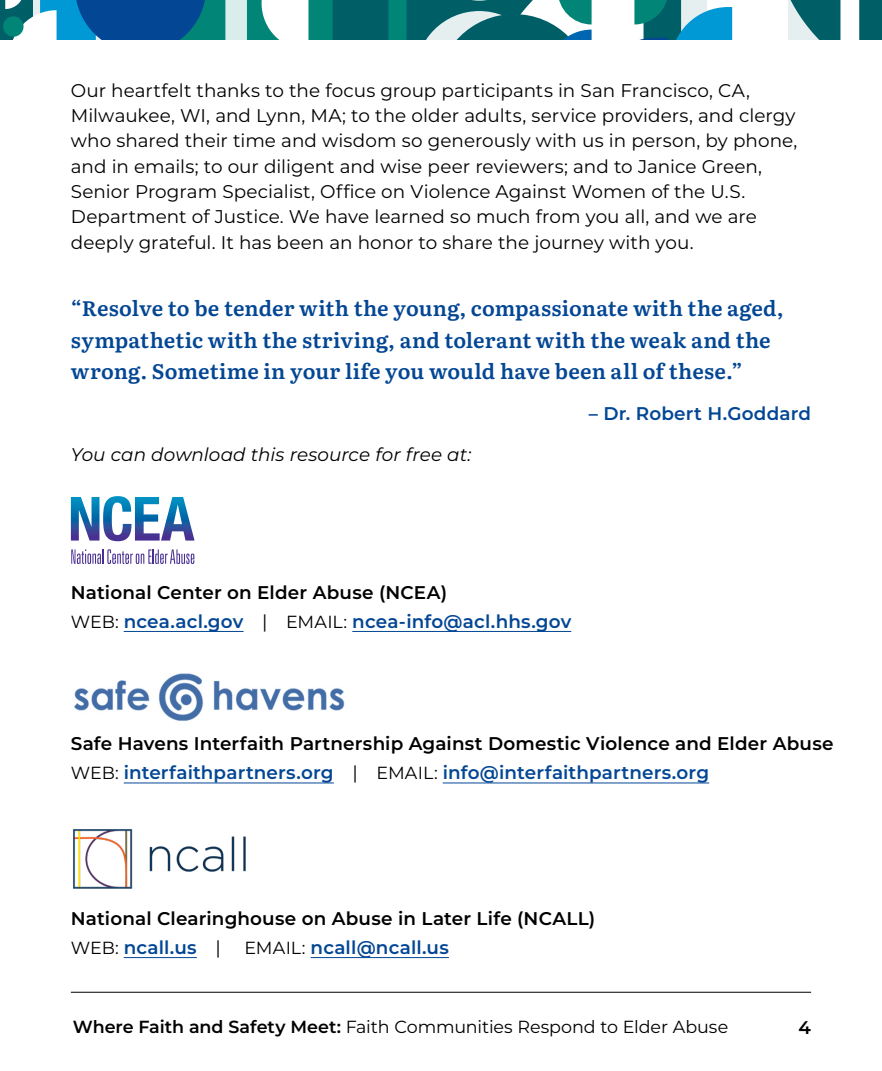
<style>
.page{position:relative;width:882px;height:1071px;background:#fff}
.page>*{position:absolute;margin:0;border:0;box-sizing:border-box;transform-origin:0 0}
.P__Quote{font:600 21px/31.5px "Literata";letter-spacing:.01em;color:#034694}
.P__Body{font:18.38px/25.4px "Montserrat";color:#000}
.P__Body-2{font:600 18.38px "Montserrat";letter-spacing:.01em;color:#000}
.P__Body-3{font:600 18.38px "Montserrat";letter-spacing:.01em;color:#034694}
.P__Body-4{font:italic 18.38px "Montserrat";color:#000}
.P__Quote_-_Name{font:600 18.38px "Montserrat";letter-spacing:.01em;color:#034694}
.t1{font:17.5px "Montserrat";letter-spacing:-.005em;color:#000}
.s1{font-weight:400;font-size:17.5px;color:#000}
.s2{font-weight:400;color:#000}
.s3{font-weight:600}
</style>
<div class="page">
<svg style="left:71px;top:549px;width:123px;height:15px"></svg>
<svg style="left:71px;top:496px;width:124px;height:45px"></svg>
<img style="left:74px;top:673px;width:271px;height:48px">
<img style="left:73px;top:829px;width:173px;height:60px">
<hr style="left:71px;top:992px;width:740px;height:1px;background:#000">
<div style="left:0;top:0;width:33px;height:39px;background:#005e67"></div>
<svg style="left:5px;top:0;width:727px;height:39px"></svg>
<div style="left:3px;top:16px;width:21px;height:21px;background:#008577;border-radius:50%"></div>
<svg style="left:788px;top:0;width:94px;height:39px"></svg>
<hr style="left:124px;top:631px;width:120px;height:1px;background:#034694">
<hr style="left:352px;top:631px;width:219px;height:1px;background:#034694">
<hr style="left:124px;top:783px;width:210px;height:1px;background:#034694">
<hr style="left:443px;top:783px;width:266px;height:1px;background:#034694">
<hr style="left:124px;top:957px;width:73px;height:1px;background:#034694">
<hr style="left:311px;top:957px;width:138px;height:1px;background:#034694">
<p class="P__Body" style="left:71px;top:77px;width:728px">Our heartfelt thanks to the focus group participants in San Francisco, CA, Milwaukee, WI, and Lynn, MA; to the older adults, service providers, and clergy who shared their time and wisdom so generously with us in person, by phone, and in emails; to our diligent and wise peer reviewers; and to Janice Green, Senior Program Specialist, Office on Violence Against Women of the U.S.<br>Department of Justice. We have learned so much from you all, and we are deeply grateful. It has been an honor to share the journey with you.</p>
<p class="P__Quote" style="left:71px;top:291px;width:714px">“Resolve to be tender with the young, compassionate with the aged, sympathetic with the striving, and tolerant with the weak and the wrong. Sometime in your life you would have been all of these.”</p>
<p class="P__Quote_-_Name" style="left:589px;top:401px;width:224px">– Dr. Robert H.Goddard</p>
<p class="P__Body-4" style="left:71px;top:442px;width:402px">You can download this resource for free at:</p>
<p class="P__Body-2" style="left:71px;top:579px;width:378px">National Center on Elder Abuse (NCEA)</p>
<p class="P__Body-3" style="left:71px;top:608px;width:502px"><span class="s1">WEB:</span> ncea.acl.gov <span class="s2">|</span> <span class="s1">EMAIL:</span> ncea-info@acl.hhs.gov</p>
<p class="P__Body-2" style="left:71px;top:731px;width:764px">Safe Havens Interfaith Partnership Against Domestic Violence and Elder Abuse</p>
<p class="P__Body-3" style="left:71px;top:760px;width:640px"><span class="s1">WEB:</span> interfaithpartners.org <span class="s2">|</span> <span class="s1">EMAIL:</span> info@interfaithpartners.org</p>
<p class="P__Body-2" style="left:71px;top:905px;width:526px">National Clearinghouse on Abuse in Later Life (NCALL)</p>
<p class="P__Body-3" style="left:71px;top:935px;width:151px"><span class="s1">WEB:</span> ncall.us <span class="s2">|</span></p>
<p class="P__Body-3" style="left:245px;top:935px;width:206px"><span class="s1">EMAIL:</span> ncall@ncall.us</p>
<p class="t1" style="left:73px;top:1015px;width:657px"><span class="s3">Where Faith and Safety Meet:</span> Faith Communities Respond to Elder Abuse</p>
<p class="P__Body-2" style="left:799px;top:1014px;width:14px">4</p>
</div>
